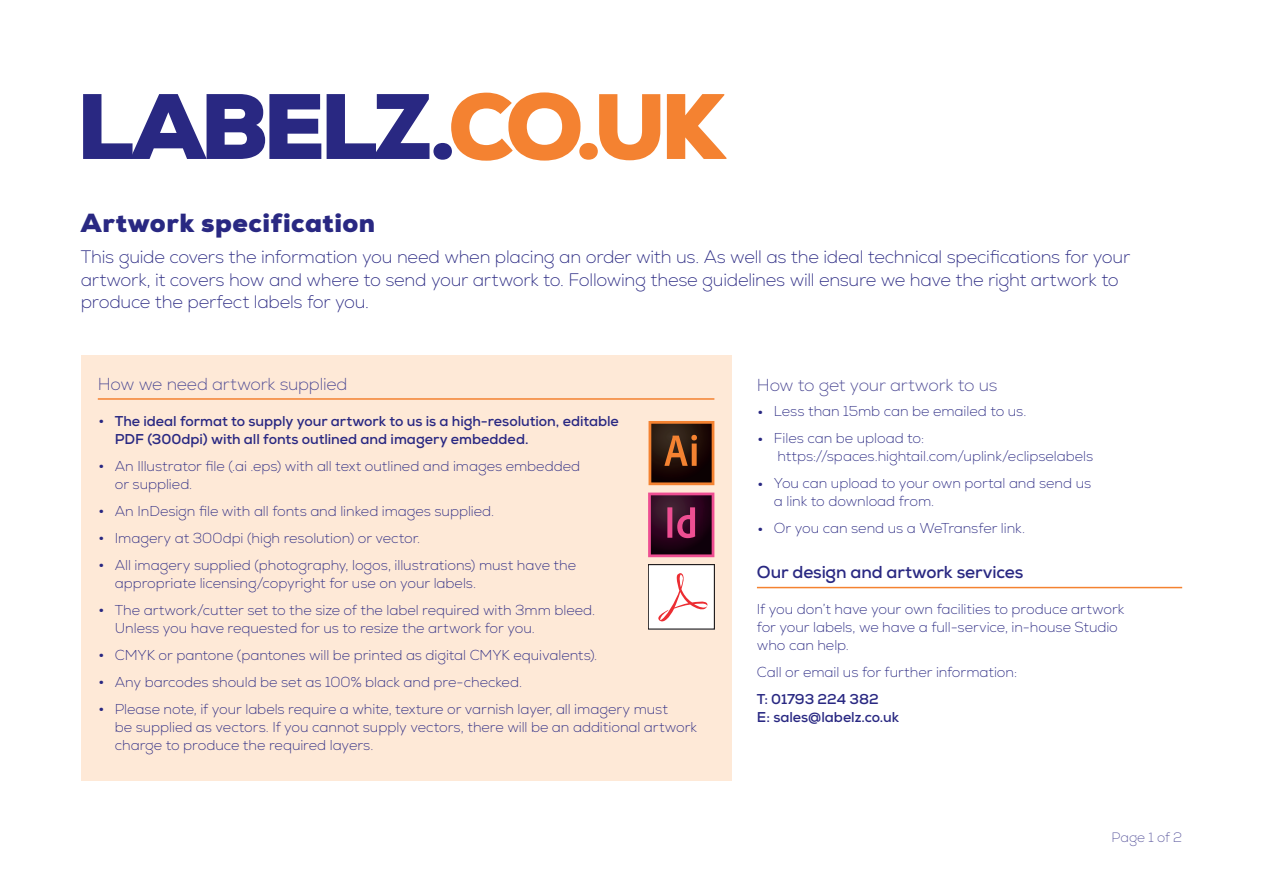
<style>
.page{position:relative;width:1263px;height:893px;background:#fff}
.page>*{position:absolute;margin:0;border:0;box-sizing:border-box;transform-origin:0 0}
.t1{font:900 90px "Nexa";letter-spacing:-.06em;color:#292882}
.t2{font:900 25.5px "Nexa";letter-spacing:.02em;color:#292882}
.t3{font:200 18px/22.5px "Nexa";letter-spacing:-.015em;color:#292882}
.t4{font:200 17.25px "Nexa";letter-spacing:-.01em;color:#494692}
.t5{font:700 17.25px "Nexa";letter-spacing:-.01em;color:#292882}
.t6{font:200 14.25px/18px "Nexa";letter-spacing:-.005em;color:#292882}
.t7{font:700 14.25px/18px "Nexa";letter-spacing:-.005em;color:#292882}
.t8{font:200 13.5px "Nexa";letter-spacing:-.005em;color:#5a579d}
.s1{color:#f48231}
.s2{font-weight:200;font-size:19.5px}
.s3{font-size:19.5px}
</style>
<div class="page">
<div style="left:81px;top:355px;width:650px;height:426px;background:#fee9d7"></div>
<hr style="left:98px;top:398px;width:616px;height:2px;background:#f48231">
<hr style="left:757px;top:587px;width:425px;height:1px;background:#f48231">
<img style="left:650px;top:567px;width:62px;height:60px">
<svg style="left:655px;top:573px;width:53px;height:49px;background:#fce6e7"></svg>
<svg style="left:648px;top:493px;width:66px;height:64px;background:#5a1a3a"></svg>
<svg style="left:648px;top:421px;width:66px;height:64px;background:#572e16"></svg>
<h1 class="t1" style="left:77px;top:67px;width:650px">LABELZ.<span class="s1">CO.UK</span></h1>
<h2 class="t2" style="left:81px;top:206px;width:296px">Artwork specification</h2>
<p class="t3" style="left:81px;top:246px;width:1051px">This guide covers the information you need when placing an order with us. As well as the ideal technical specifications for your artwork, it covers how and where to send your artwork to. Following these guidelines will ensure we have the right artwork to produce the perfect labels for you.</p>
<p class="t4" style="left:98px;top:373px;width:251px">How we need artwork supplied</p>
<p class="t7" style="left:115px;top:412px;width:505px;text-indent:-17px"><span class="s2">•</span> The ideal format to supply your artwork to us is a high-resolution, editable<br>PDF (300dpi) with all fonts outlined and imagery embedded.</p>
<p class="t6" style="left:115px;top:457px;width:467px;text-indent:-17px"><span class="s3">•</span> An Illustrator file (.ai .eps) with all text outlined and images embedded or supplied.</p>
<p class="t6" style="left:98px;top:502px;width:398px"><span class="s3">•</span> An InDesign file with all fonts and linked images supplied.</p>
<p class="t6" style="left:98px;top:529px;width:324px"><span class="s3">•</span> Imagery at 300dpi (high resolution) or vector.</p>
<p class="t6" style="left:115px;top:556px;width:463px;text-indent:-17px"><span class="s3">•</span> All imagery supplied (photography, logos, illustrations) must have the appropriate licensing/copyright for use on your labels.</p>
<p class="t6" style="left:115px;top:601px;width:482px;text-indent:-17px"><span class="s3">•</span> The artwork/cutter set to the size of the label required with 3mm bleed.<br>Unless you have requested for us to resize the artwork for you.</p>
<p class="t6" style="left:98px;top:646px;width:501px"><span class="s3">•</span> CMYK or pantone (pantones will be printed as digital CMYK equivalents).</p>
<p class="t6" style="left:98px;top:673px;width:426px"><span class="s3">•</span> Any barcodes should be set as 100% black and pre-checked.</p>
<p class="t6" style="left:115px;top:700px;width:584px;text-indent:-17px"><span class="s3">•</span> Please note, if your labels require a white, texture or varnish layer, all imagery must<br>be supplied as vectors. If you cannot supply vectors, there will be an additional artwork charge to produce the required layers.</p>
<p class="t4" style="left:757px;top:375px;width:242px">How to get your artwork to us</p>
<p class="t6" style="left:757px;top:403px;width:271px"><span class="s3">•</span> Less than 15mb can be emailed to us.</p>
<p class="t6" style="left:778px;top:430px;width:317px;text-indent:-21px"><span class="s3">•</span> Files can be upload to: https://spaces.hightail.com/uplink/eclipselabels</p>
<p class="t6" style="left:774px;top:475px;width:319px;text-indent:-17px"><span class="s3">•</span> You can upload to your own portal and send us a link to download from.</p>
<p class="t6" style="left:757px;top:520px;width:270px"><span class="s3">•</span> Or you can send us a WeTransfer link.</p>
<p class="t5" style="left:757px;top:561px;width:268px">Our design and artwork services</p>
<p class="t6" style="left:757px;top:601px;width:369px">If you don’t have your own facilities to produce artwork for your labels, we have a full-service, in-house Studio who can help.</p>
<p class="t6" style="left:757px;top:664px;width:262px">Call or email us for further information:</p>
<p class="t7" style="left:757px;top:690px;width:144px">T: 01793 224 382<br>E: sales@labelz.co.uk</p>
<p class="t8" style="left:1111px;top:829px;width:72px">Page 1 of 2</p>
</div>
